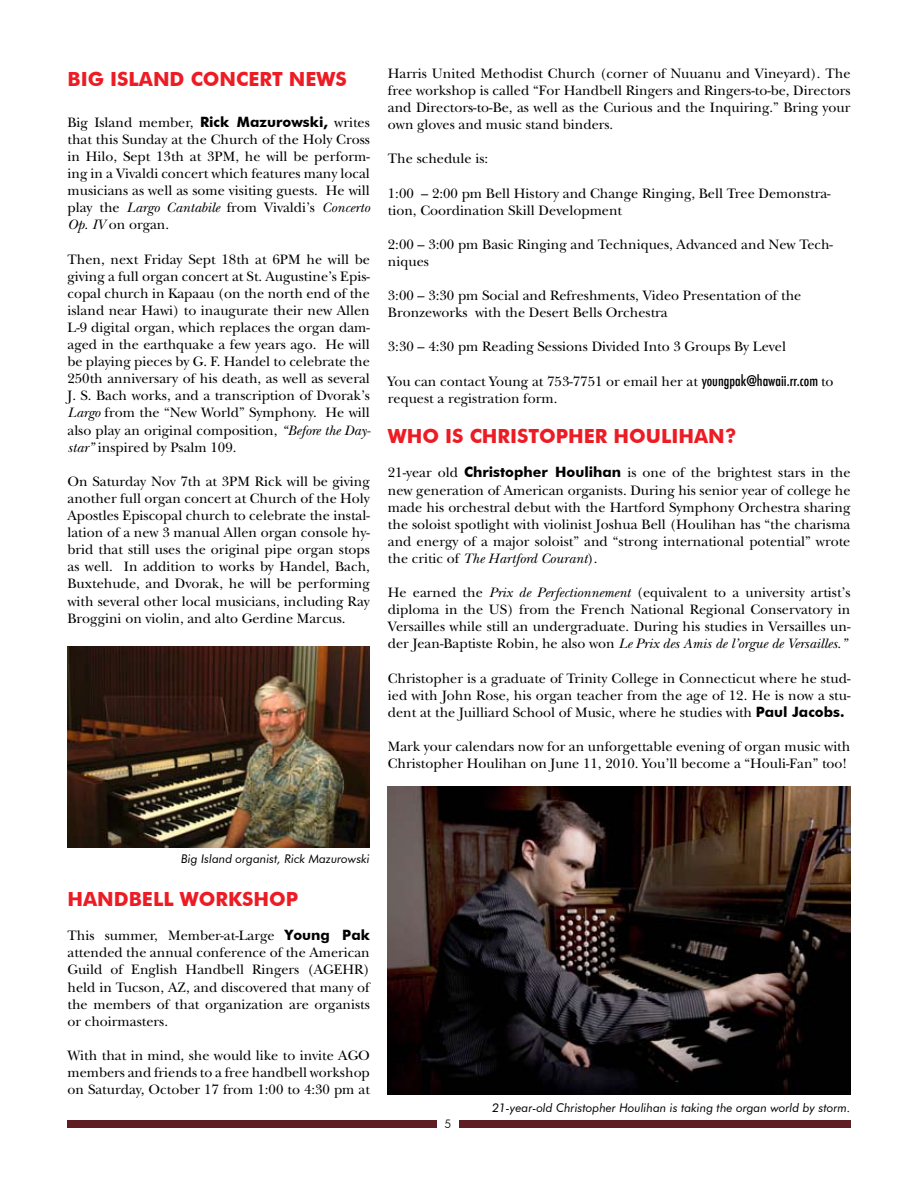
<style>
.page{position:relative;width:918px;height:1188px;background:#fff}
.page>*{position:absolute;margin:0;border:0;box-sizing:border-box;transform-origin:0 0}
.t1{font:700 19.5px "Futura BT";color:#ed1c24}
.t2{font:14.25px/17.1px "New Baskerville";color:#000;text-align:justify}
.t3{font:italic 12px "Futura BT";color:#000}
.s1{font-family:"Futura BT";font-weight:700}
.s2{font-style:italic}
.s3{font-family:"Futura";font-weight:500;font-stretch:condensed}
</style>
<div class="page">
<div style="left:68px;top:1120px;width:369px;height:8px;background:#5e1c23"></div>
<div style="left:459px;top:1120px;width:391px;height:8px;background:#5e1c23"></div>
<img style="left:68px;top:646px;width:302px;height:201px">
<img style="left:388px;top:786px;width:462px;height:309px">
<h1 class="t1" style="left:68px;top:67px;width:281px">BIG ISLAND CONCERT NEWS</h1>
<p class="t2" style="left:68px;top:114px;width:304px">Big Island member, <span class="s1">Rick Mazurowski,</span> writes that this Sunday at the Church of the Holy Cross in Hilo, Sept 13th at 3PM, he will be perform&shy;ing in a Vivaldi concert which features many local musicians as well as some visiting guests. He will play the <span class="s2">Largo Cantabile</span> from Vivaldi’s <span class="s2">Concerto Op. IV</span> on organ.</p>
<p class="t2" style="left:68px;top:251px;width:305px">Then, next Friday Sept 18th at 6PM he will be giving a full organ concert at St. Augustine’s Epis&shy;copal church in Kapaau (on the north end of the island near Hawi) to inaugurate their new Allen L-9 digital organ, which replaces the organ dam&shy;aged in the earthquake a few years ago. He will be playing pieces by G. F. Handel to celebrate the 250th anniversary of his death, as well as several J. S. Bach works, and a transcription of Dvorak’s <span class="s2">Largo</span> from the “New World” Symphony. He will also play an original composition, <span class="s2">“Before the Day&shy;star”</span> inspired by Psalm 109.</p>
<p class="t2" style="left:68px;top:473px;width:304px">On Saturday Nov 7th at 3PM Rick will be giving another full organ concert at Church of the Holy Apostles Episcopal church to celebrate the instal&shy;lation of a new 3 manual Allen organ console hy&shy;brid that still uses the original pipe organ stops as well. In addition to works by Handel, Bach, Buxtehude, and Dvorak, he will be performing with several other local musicians, including Ray Broggini on violin, and alto Gerdine Marcus.</p>
<p class="t2" style="left:388px;top:65px;width:464px">Harris United Methodist Church (corner of Nuuanu and Vineyard). The free workshop is called “For Handbell Ringers and Ringers-to-be, Directors and Directors-to-Be, as well as the Curious and the Inquiring.” Bring your own gloves and music stand binders.</p>
<p class="t2" style="left:388px;top:150px;width:102px">The schedule is:</p>
<p class="t2" style="left:388px;top:185px;width:444px">1:00 – 2:00 pm Bell History and Change Ringing, Bell Tree Demonstra&shy;tion, Coordination Skill Development</p>
<p class="t2" style="left:388px;top:236px;width:447px">2:00 – 3:00 pm Basic Ringing and Techniques, Advanced and New Tech&shy;niques</p>
<p class="t2" style="left:388px;top:287px;width:415px">3:00 – 3:30 pm Social and Refreshments, Video Presentation of the<br>Bronzeworks with the Desert Bells Orchestra</p>
<p class="t2" style="left:388px;top:338px;width:400px">3:30 – 4:30 pm Reading Sessions Divided Into 3 Groups By Level</p>
<p class="t2" style="left:388px;top:373px;width:447px">You can contact Young at 753-7751 or email her at <span class="s3">youngpak@hawaii.rr.com</span> to request a registration form.</p>
<h1 class="t1" style="left:388px;top:424px;width:96px">Who ischristoph</h1>
<h1 class="t1" style="left:584px;top:424px;width:45px">er houlihan</h1>
<h1 class="t1" style="left:725px;top:424px;width:13px">?</h1>
<p class="t2" style="left:388px;top:464px;width:464px">21-year old <span class="s1">Christopher Houlihan</span> is one of the brightest stars in the new generation of American organists. During his senior year of college he made his orchestral debut with the Hartford Symphony Orchestra sharing the soloist spotlight with violinist Joshua Bell (Houlihan has “the charisma and energy of a major soloist” and “strong international potential” wrote the critic of <span class="s2">The Hartford Courant</span>).</p>
<p class="t2" style="left:388px;top:584px;width:464px">He earned the <span class="s2">Prix de Perfectionnement</span> (equivalent to a university artist’s diploma in the US) from the French National Regional Conservatory in Versailles while still an undergraduate. During his studies in Versailles un&shy;der Jean-Baptiste Robin, he also won <span class="s2">Le Prix des Amis de l’orgue de Versailles.”</span></p>
<p class="t2" style="left:388px;top:670px;width:464px">Christopher is a graduate of Trinity College in Connecticut where he stud&shy;ied with John Rose, his organ teacher from the age of 12. He is now a stu&shy;dent at the Juilliard School of Music, where he studies with <span class="s1">Paul Jacobs.</span></p>
<p class="t2" style="left:388px;top:738px;width:464px">Mark your calendars now for an unforgettable evening of organ music with<br>Christopher Houlihan on June 11, 2010. You’ll become a “Houli-Fan” too!</p>
<p class="t3" style="left:181px;top:851px;width:190px">Big Island organist, Rick Mazurowski</p>
<h1 class="t1" style="left:68px;top:887px;width:232px">HANDBELL WORKSHOP</h1>
<p class="t2" style="left:68px;top:927px;width:304px">This summer, Member-at-Large <span class="s1">Young Pak </span>attended the annual conference of the American Guild of English Handbell Ringers (AGEHR) held in Tucson, AZ, and discovered that many of the members of that organization are organists or choirmasters.</p>
<p class="t2" style="left:68px;top:1047px;width:304px">With that in mind, she would like to invite AGO members and friends to a free handbell workshop on Saturday, October 17 from 1:00 to 4:30 pm at</p>
<p class="t3" style="left:492px;top:1100px;width:360px">21-year-old Christopher Houlihan is taking the organ world by storm.</p>
</div>
